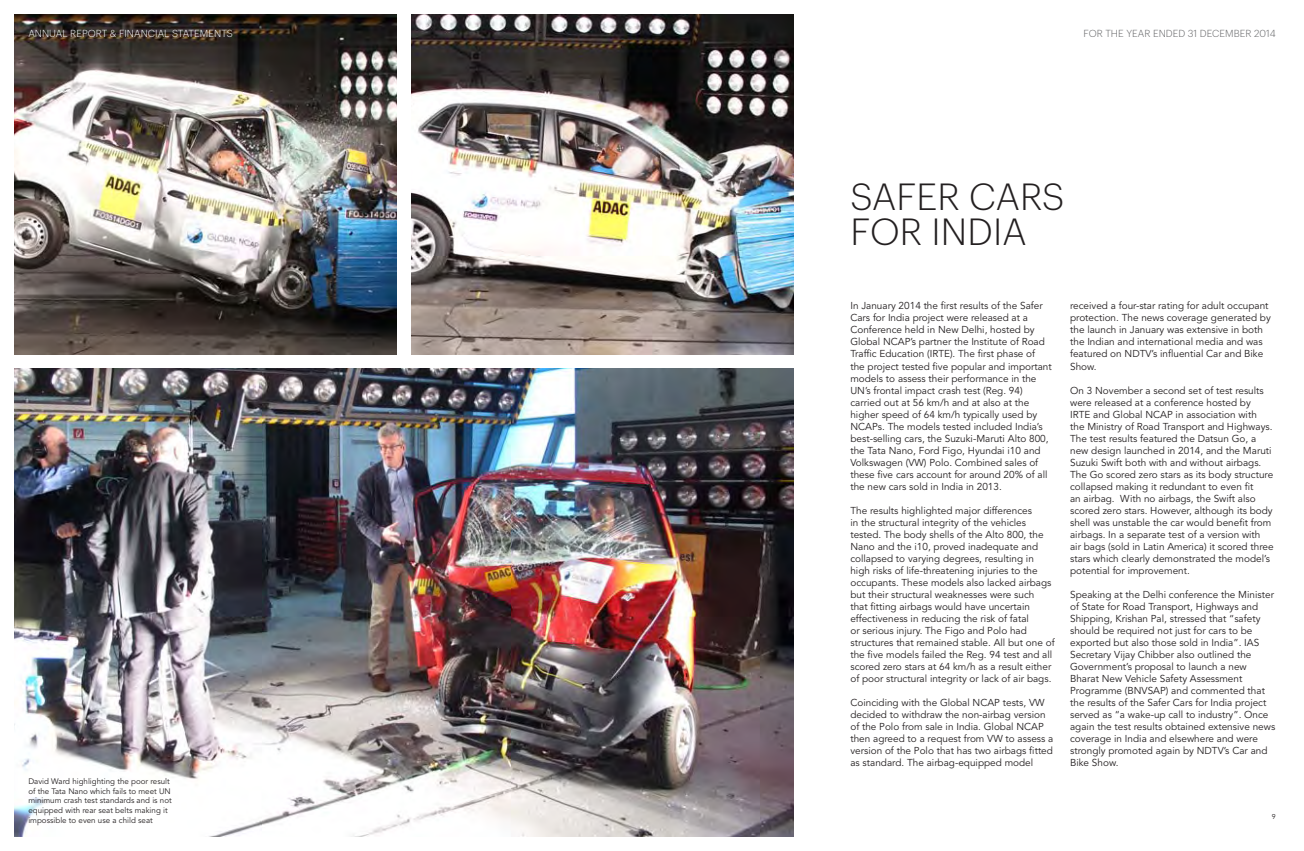
<style>
.page{position:relative;width:1304px;height:851px;background:#fff}
.page>*{position:absolute;margin:0;border:0;box-sizing:border-box;transform-origin:0 0}
.t1{font:300 37px/35px "Graphik";letter-spacing:.005em;color:#231f20}
.t2{font:10px/12px "Avenir LT Std";color:#231f20}
.t3{font:300 10px "Graphik";letter-spacing:.005em;color:#fff}
.t4{font:300 10px "Graphik";letter-spacing:.005em;color:#636466}
.t5{font:8px/9.6px "Avenir LT Std";color:#231f20}
.t6{font:7px "Avenir LT Std";color:#231f20}
</style>
<div class="page">
<img style="left:14px;top:14px;width:383px;height:340px">
<img style="left:14px;top:369px;width:780px;height:467px">
<img style="left:411px;top:14px;width:383px;height:340px">
<p class="t3" style="left:28px;top:26px;width:205px">ANNUAL REPORT &amp; FINANCIAL STATEMENTS</p>
<p class="t4" style="left:1083px;top:26px;width:194px">FOR THE YEAR ENDED 31 DECEMBER 2014</p>
<h1 class="t1" style="left:850px;top:176px;width:210px">SAFER CARS<br>FOR I NDIA</h1>
<p class="t2" style="left:850px;top:300px;width:203px">In January 2014 the first results of the Safer Cars for India project were released at a Conference held in New Delhi, hosted by Global N CAP’s partner the Institute of Road Traffic Education (IRTE). The first phase of the project tested five popular and important models to assess their performance in the<br>UN ’s frontal impact crash test (Reg. 94) carried out at 56 km/h and at also at the higher speed of 64 km/h typically used by NCAPs. The models tested included India’s best-selling cars, the Suzuki-Maruti Alto 800, the Tata Nano, Ford Figo, Hyundai i10 and Volkswagen (VW) Polo. Combined sales of these five cars account for around 20% of all the new cars sold in India in 2013.</p>
<p class="t2" style="left:850px;top:504px;width:206px">The results highlighted major differences<br>in the structural integrity of the vehicles tested. The body shells of the Alto 800, the Nano and the i10, proved inadequate and collapsed to varying degrees, resulting in high risks of life-threatening injuries to the occupants. These models also lacked airbags but their structural weaknesses were such<br>that fitting airbags would have uncertain effectiveness in reducing the risk of fatal<br>or serious injury. The Figo and Polo had structures that remained stable. All but one of the five models failed the Reg. 94 test and all scored zero stars at 64 km/h as a result either of poor structural integrity or lack of air bags.</p>
<p class="t2" style="left:850px;top:696px;width:204px">Coinciding with the Global N CAP tests, VW decided to withdraw the non-airbag version of the Polo from sale in India. Global NCAP then agreed to a request from VW to assess a version of the Polo that has two airbags fitted as standard. The airbag-equipped model</p>
<p class="t2" style="left:1070px;top:300px;width:202px">received a four-star rating for adult occupant protection. The news coverage generated by the launch in January was extensive in both the Indian and international media and was featured on N DTV’s influential Car and Bike Show.</p>
<p class="t2" style="left:1070px;top:384px;width:195px">On 3 N ovember a second set of test results were released at a conference hosted by<br>IRTE</p>
<p class="t2" style="left:1070px;top:408px;width:205px;text-indent:23px">and Global N CAP in association with the Ministry of Road Transport and Highways.<br>The test results featured the Datsun Go, a new design launched in 2014, and the Maruti Suzuki Swift both with and without airbags.<br>The Go scored zero stars as its body structure collapsed making it redundant to even fit<br>an airbag. With no airbags, the Swift also scored zero stars. However, although its body shell was unstable the car would benefit from airbags. In a separate test of a version with air bags (sold in Latin America) it scored three stars which clearly demonstrated the model’s potential for improvement.</p>
<p class="t2" style="left:1070px;top:588px;width:207px">Speaking at the Delhi conference the Minister of State for Road Transport, Highways and Shipping, Krishan Pal, stressed that “safety should be required not just for cars to be exported but also those sold in India”. IAS Secretary Vijay Chibber also outlined the Government’s proposal to launch a new Bharat N ew Vehicle Safety Assessment Programme (BNVSAP) and commented that the results of the Safer Cars for India project served as “a wake-up call to industry”. Once again the test results obtained extensive news coverage in India and elsewhere and were strongly promoted again by N DTV’s Car and Bike Show.</p>
<p class="t5" style="left:28px;top:776px;width:145px">David Ward highlighting the poor result of the Tata N ano which fails to meet UN minimum crash test standards and is not equipped with rear seat belts making it impossible to even use a child seat</p>
<p class="t6" style="left:28px;top:812px;width:5px">8</p>
<p class="t6" style="left:1272px;top:812px;width:5px">9</p>
</div>
